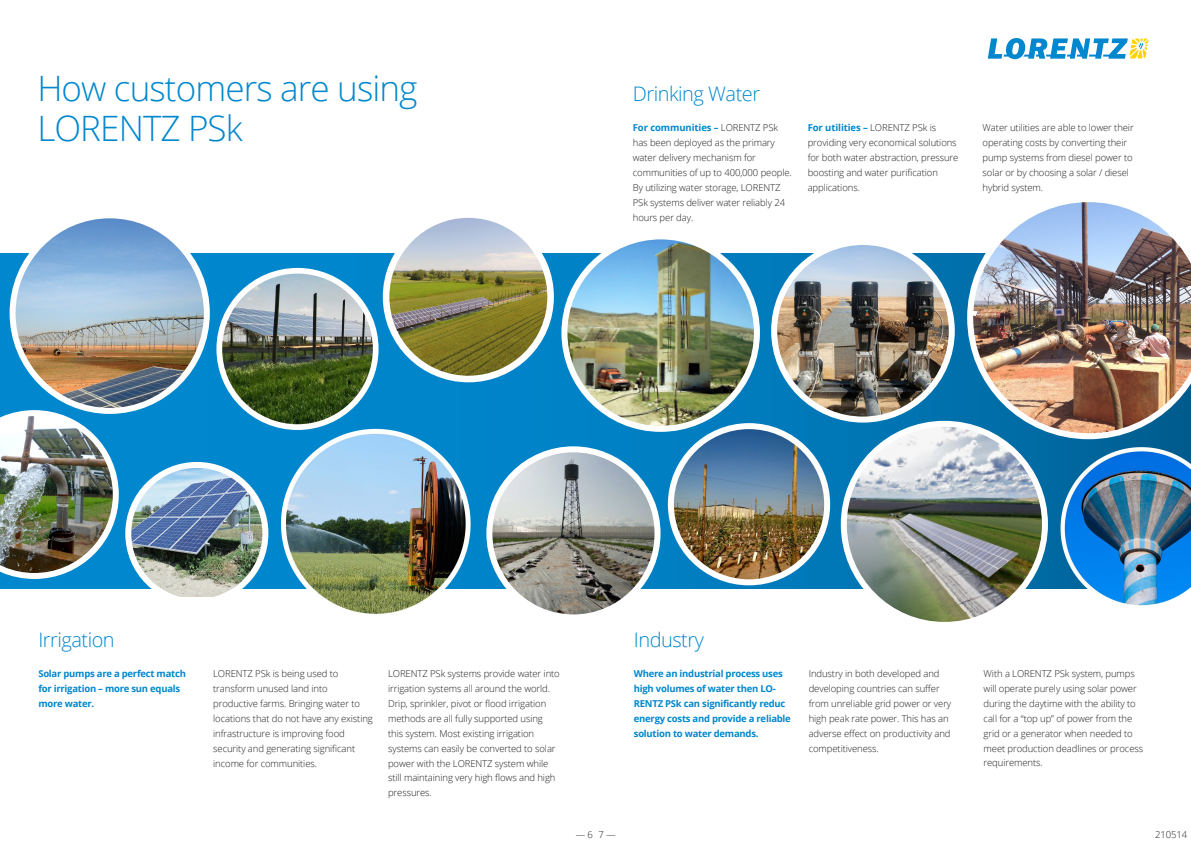
<style>
.page{position:relative;width:1191px;height:842px;background:#fff}
.page>*{position:absolute;margin:0;border:0;box-sizing:border-box;transform-origin:0 0}
.t1{font:300 35px/40px "Open Sans";letter-spacing:-.025em;color:#0087cd}
.t2{font:300 20px "Open Sans";letter-spacing:-.025em;color:#0087cd}
.t3{font:300 9.5px/14.9px "Open Sans";letter-spacing:-.01em;color:#231f20}
.t4{font:700 9.5px/14.9px "Open Sans";letter-spacing:-.025em;color:#0087cd}
.s1{font-weight:700;color:#0087cd}
</style>
<div class="page">
<svg style="left:987px;top:38px;width:161px;height:21px"></svg>
<svg style="left:0;top:253px;width:967px;height:336px;background:#1088c7"></svg>
<img style="left:386px;top:215px;width:164px;height:164px;border-radius:82px">
<div style="left:383px;top:211px;width:171px;height:171px;border:7px solid #fff;border-radius:50%"></div>
<img style="left:219px;top:271px;width:157px;height:156px;border-radius:78px">
<div style="left:216px;top:268px;width:162px;height:162px;border:6px solid #fff;border-radius:50%"></div>
<img style="left:13px;top:219px;width:194px;height:192px">
<div style="left:10px;top:212px;width:200px;height:202px;border:6px solid #fff;border-radius:50%"></div>
<img style="left:0;top:410px;width:119px;height:169px">
<img style="left:128px;top:466px;width:76px;height:131px">
<div style="left:125px;top:462px;width:143px;height:143px;border:6px solid #fff;border-radius:50%"></div>
<img style="left:489px;top:449px;width:168px;height:168px;border-radius:84px">
<img style="left:774px;top:246px;width:177px;height:173px">
<div style="left:771px;top:239px;width:183px;height:184px;border:6px solid #fff;border-radius:50%"></div>
<img style="left:564px;top:240px;width:191px;height:189px">
<div style="left:561px;top:233px;width:199px;height:199px;border:6px solid #fff;border-radius:50%"></div>
<img style="left:967px;top:202px;width:224px;height:232px">
<img style="left:844px;top:424px;width:201px;height:201px;border-radius:101px">
<div style="left:841px;top:421px;width:207px;height:207px;border:6px solid #fff;border-radius:50%"></div>
<img style="left:671px;top:426px;width:156px;height:156px;border-radius:78px">
<div style="left:668px;top:423px;width:162px;height:162px;border:6px solid #fff;border-radius:50%"></div>
<img style="left:204px;top:403px;width:380px;height:214px">
<img style="left:994px;top:426px;width:197px;height:189px">
<h1 class="t1" style="left:37px;top:68px;width:382px">How customers are using<br>LORENTZ PSk</h1>
<h2 class="t2" style="left:633px;top:80px;width:129px">Drinking Water</h2>
<p class="t3" style="left:633px;top:120px;width:160px"><span class="s1">For communities –</span> LORENTZ PSk has been deployed as the primary water delivery mechanism for communities of up to 400,000 people.<br>By utilizing water storage, LORENTZ<br>PSk systems deliver water reliably 24 hours per day.</p>
<p class="t3" style="left:982px;top:120px;width:153px">Water utilities are able to lower their operating costs by converting their pump systems from diesel power to solar or by choosing a solar / diesel hybrid system.</p>
<p class="t3" style="left:807px;top:120px;width:152px"><span class="s1">For utilities –</span> LORENTZ PSk is providing very economical solutions for both water abstraction, pressure boosting and water purification applications.</p>
<h2 class="t2" style="left:634px;top:626px;width:72px">Industry</h2>
<p class="t4" style="left:634px;top:666px;width:159px">Where an industrial process uses high volumes of water then LO-<br>RENTZ PSk can significantly reduc energy costs and provide a reliable solution to water demands.</p>
<p class="t3" style="left:983px;top:666px;width:161px">With a LORENTZ PSk system, pumps will operate purely using solar power during the daytime with the ability to call for a “top up” of power from the grid or a generator when needed to meet production deadlines or process requirements.</p>
<h2 class="t2" style="left:38px;top:626px;width:78px">Irrigation</h2>
<p class="t4" style="left:38px;top:666px;width:149px">Solar pumps are a perfect match for irrigation – more sun equals more water.</p>
<p class="t3" style="left:808px;top:666px;width:144px">Industry in both developed and developing countries can suffer from unreliable grid power or very high peak rate power. This has an adverse effect on productivity and competitiveness.</p>
<p class="t3" style="left:213px;top:666px;width:161px">LORENTZ PSk is being used to transform unused land into productive farms. Bringing water to locations that do not have any existing infrastructure is improving food security and generating significant income for communities.</p>
<p class="t3" style="left:388px;top:666px;width:173px">LORENTZ PSk systems provide water into irrigation systems all around the world.<br>Drip, sprinkler, pivot or flood irrigation methods are all fully supported using this system. Most existing irrigation systems can easily be converted to solar power with the LORENTZ system while still maintaining very high flows and high pressures.</p>
<p class="t3" style="left:576px;top:826px;width:41px">— 6 7 —</p>
<p class="t3" style="left:1155px;top:826px;width:34px">210514</p>
</div>
